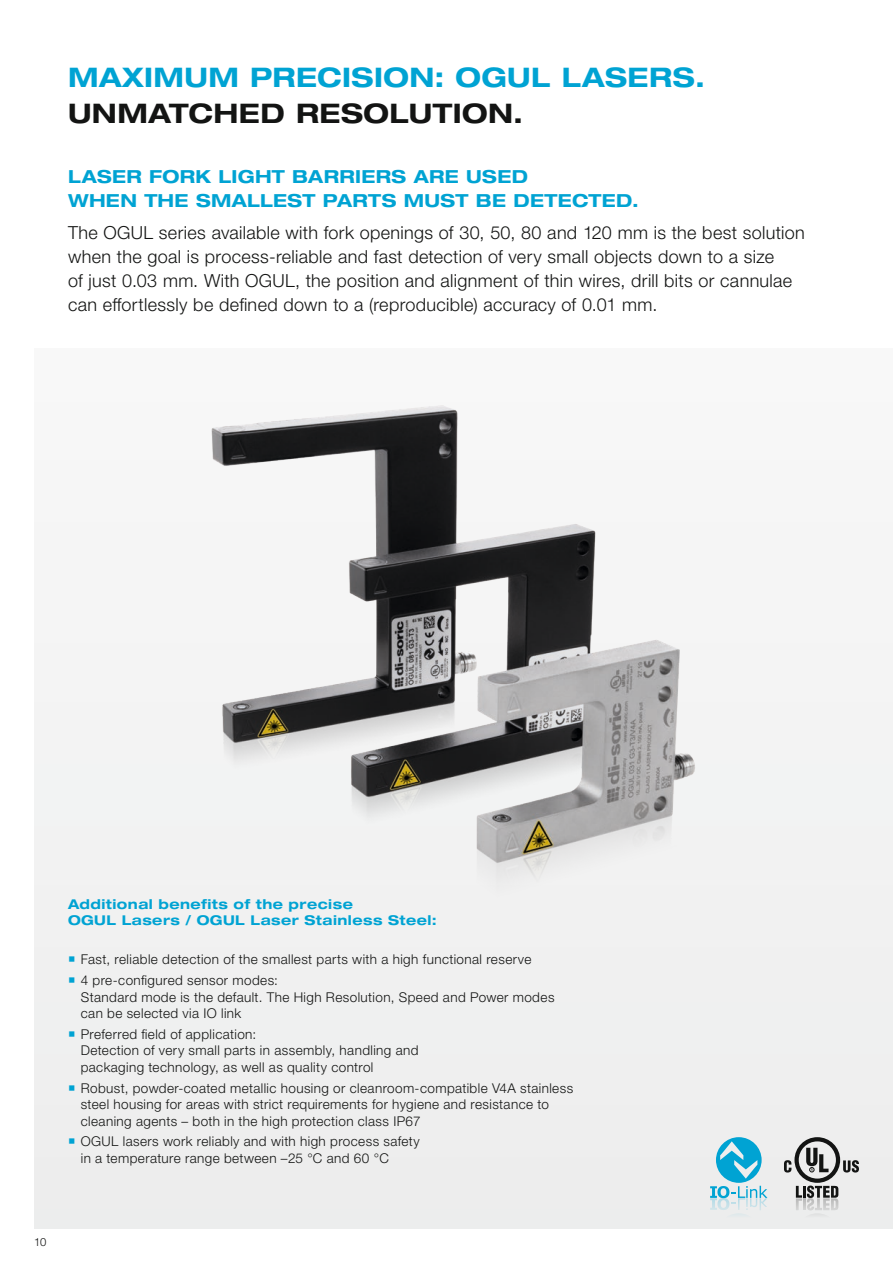
<style>
.page{position:relative;width:893px;height:1263px;background:#fff}
.page>*{position:absolute;margin:0;border:0;box-sizing:border-box;transform-origin:0 0}
.t1{font:700 expanded 27px "Helvetica Neue LTW1 G";letter-spacing:.015em;color:#00a3d3}
.t2{font:700 expanded 27px "Helvetica Neue LTW1 G";letter-spacing:.015em;color:#131413}
.t3{font:300 18px/24px "Helvetica Neue LTW1 G";letter-spacing:.02em;color:#131413}
.t4{font:700 expanded 18px/24px "Helvetica Neue LTW1 G";letter-spacing:.02em;color:#00a3d3}
.t5{font:300 13.5px/16.5px "Helvetica Neue LTW1 G";letter-spacing:.03em;color:#131413}
.t6{font:700 expanded 13.5px/16.2px "Helvetica Neue LTW1 G";letter-spacing:.035em;color:#00a3d3}
.t7{font:300 11.25px "Helvetica Neue LTW1 G";color:#131413}
.s1{color:#00a3d3}
</style>
<div class="page">
<div style="left:34px;top:349px;width:859px;height:880px;background:#f1f1f1"></div>
<img style="left:211px;top:407px;width:484px;height:468px">
<svg style="left:784px;top:1137px;width:75px;height:79px"></svg>
<svg style="left:710px;top:1137px;width:57px;height:79px"></svg>
<h1 class="t1" style="left:68px;top:60px;width:639px">MAXIMUM PRECISION: OGUL LASERS.</h1>
<h1 class="t2" style="left:68px;top:96px;width:457px">UNMATCHED RESOLUTION.</h1>
<h2 class="t4" style="left:68px;top:164px;width:572px">LASER FORK LIGHT BARRIERS ARE USED<br>WHEN THE SMALLEST PARTS MUST BE DETECTED.</h2>
<p class="t3" style="left:68px;top:221px;width:738px">The OGUL series available with fork openings of 30, 50, 80 and 120 mm is the best solution when the goal is process-reliable and fast detection of very small objects down to a size<br>of just 0.03 mm. With OGUL, the position and alignment of thin wires, drill bits or cannulae can effortlessly be defined down to a (reproducible) accuracy of 0.01 mm.</p>
<p class="t6" style="left:68px;top:895px;width:370px">Additional benefits of the precise<br>OGUL Lasers / OGUL Laser Stainless Steel:</p>
<p class="t5" style="left:68px;top:951px;width:465px"><span class="s1">○</span> Fast, reliable detection of the smallest parts with a high functional reserve</p>
<p class="t5" style="left:81px;top:972px;width:475px;text-indent:-13px"><span class="s1">○</span> 4 pre-configured sensor modes:<br>Standard mode is the default. The High Resolution, Speed and Power modes can be selected via IO link</p>
<p class="t5" style="left:81px;top:1026px;width:339px;text-indent:-13px"><span class="s1">○</span> Preferred field of application:<br>Detection of very small parts in assembly, handling and packaging technology, as well as quality control</p>
<p class="t5" style="left:81px;top:1079px;width:494px;text-indent:-13px"><span class="s1">○</span> Robust, powder-coated metallic housing or cleanroom-compatible V4A stainless steel housing for areas with strict requirements for hygiene and resistance to cleaning agents – both in the high protection class IP67</p>
<p class="t5" style="left:81px;top:1133px;width:340px;text-indent:-13px"><span class="s1">○</span> OGUL lasers work reliably and with high process safety in a temperature range between –25 °C and 60 °C</p>
<p class="t7" style="left:34px;top:1234px;width:14px">10</p>
</div>
